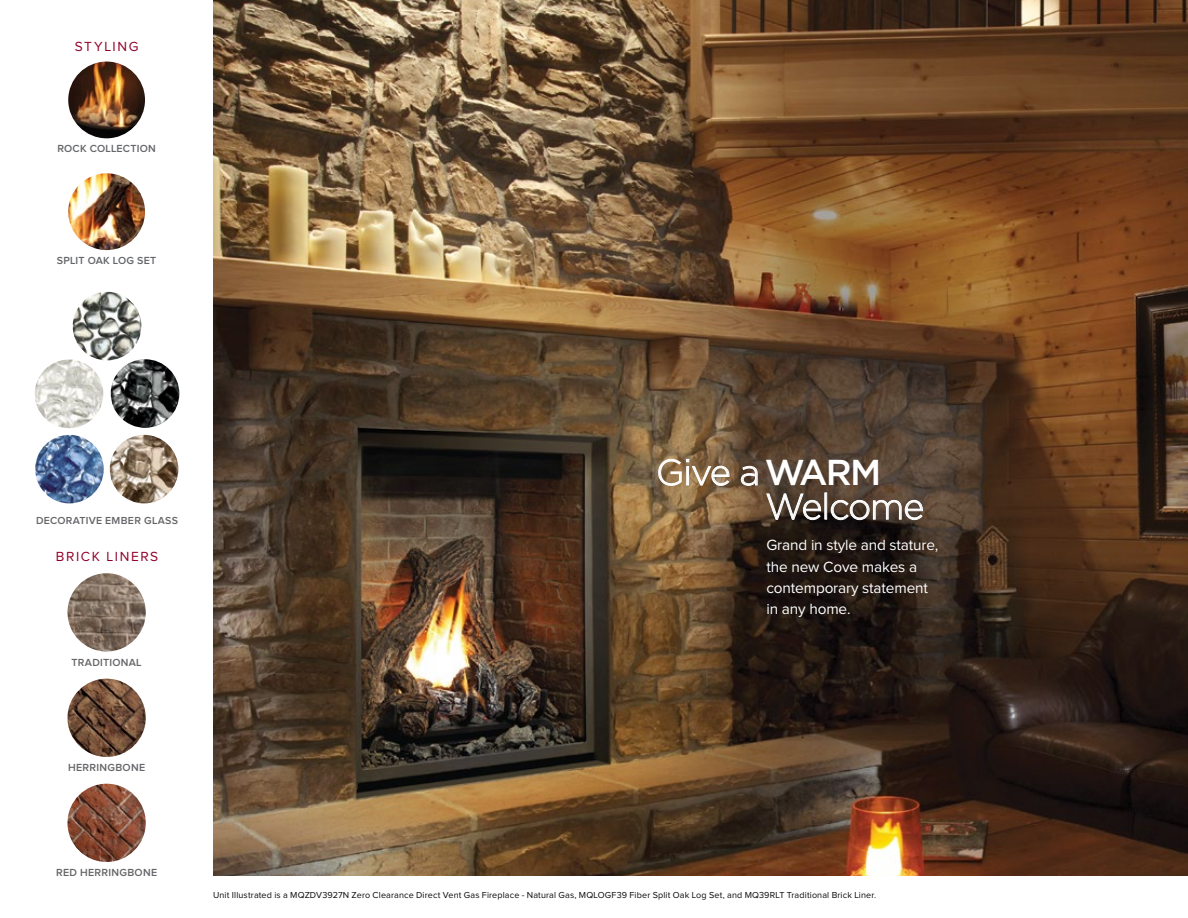
<style>
.page{position:relative;width:1188px;height:918px;background:#fff}
.page>*{position:absolute;margin:0;border:0;box-sizing:border-box;transform-origin:0 0}
.t1{font:300 36px "Gotham";letter-spacing:-.03em;color:#fff}
.t2{font:15.3px/21.1px "Proxima Nova";letter-spacing:-.01em;color:#fff}
.t3{font:13.65px "Proxima Nova";letter-spacing:.115em;color:#92002a}
.t4{font:600 10.65px "Proxima Nova";letter-spacing:.025em;color:#656669}
.t5{font:600 10.5px "Proxima Nova";letter-spacing:.025em;color:#656669}
.t6{font:9px "Proxima Nova";letter-spacing:.015em;color:#0b0a0b}
.s1{font-weight:500}
</style>
<div class="page">
<img style="left:67px;top:784px;width:79px;height:78px;border-radius:39px">
<img style="left:213px;top:0;width:975px;height:876px">
<img style="left:68px;top:62px;width:77px;height:76px;border-radius:38px">
<img style="left:68px;top:173px;width:77px;height:77px;border-radius:38px">
<svg style="left:658px;top:459px;width:72px;height:27px;background:#a28a6e"></svg>
<svg style="left:741px;top:466px;width:17px;height:20px"></svg>
<svg style="left:766px;top:493px;width:55px;height:27px"></svg>
<div style="left:825px;top:493px;width:2px;height:26px;border:1px solid #fff"></div>
<svg style="left:831px;top:500px;width:92px;height:20px;background:#7a6d64"></svg>
<img style="left:67px;top:573px;width:79px;height:79px;border-radius:39px">
<img style="left:67px;top:679px;width:79px;height:78px;border-radius:39px">
<img style="left:35px;top:435px;width:69px;height:68px;border-radius:34px">
<img style="left:110px;top:435px;width:68px;height:68px;border-radius:34px">
<img style="left:35px;top:360px;width:68px;height:68px;border-radius:34px">
<img style="left:111px;top:359px;width:68px;height:69px;border-radius:34px">
<img style="left:73px;top:292px;width:68px;height:68px;border-radius:34px">
<h3 class="t3" style="left:75px;top:41px;width:65px">STYLING</h3>
<p class="t4" style="left:57px;top:143px;width:100px">ROCK COLLECTION</p>
<p class="t4" style="left:57px;top:255px;width:101px">SPLIT OAK LOG SET</p>
<p class="t5" style="left:36px;top:516px;width:143px">DECORATIVE EMBER GLASS</p>
<h1 class="t1" style="left:656px;top:453px;width:227px">Give a <span class="s1">WARM</span></h1>
<h1 class="t1" style="left:765px;top:487px;width:161px">Welcome</h1>
<h3 class="t3" style="left:56px;top:550px;width:104px">BRICK LINERS</h3>
<h2 class="t2" style="left:766px;top:535px;width:173px">Grand in style and stature, the new Cove makes a contemporary statement in any home.</h2>
<p class="t4" style="left:72px;top:658px;width:72px">TRADITIONAL</p>
<p class="t4" style="left:68px;top:763px;width:79px">HERRINGBONE</p>
<p class="t4" style="left:56px;top:868px;width:103px">RED HERRINGBONE</p>
<p class="t6" style="left:213px;top:891px;width:665px">Unit Illustrated is a MQZDV3927N Zero Clearance Direct Vent Gas Fireplace - Natural Gas, MQLOGF39 Fiber Split Oak Log Set, and MQ39RLT Traditional Brick Liner.</p>
</div>
